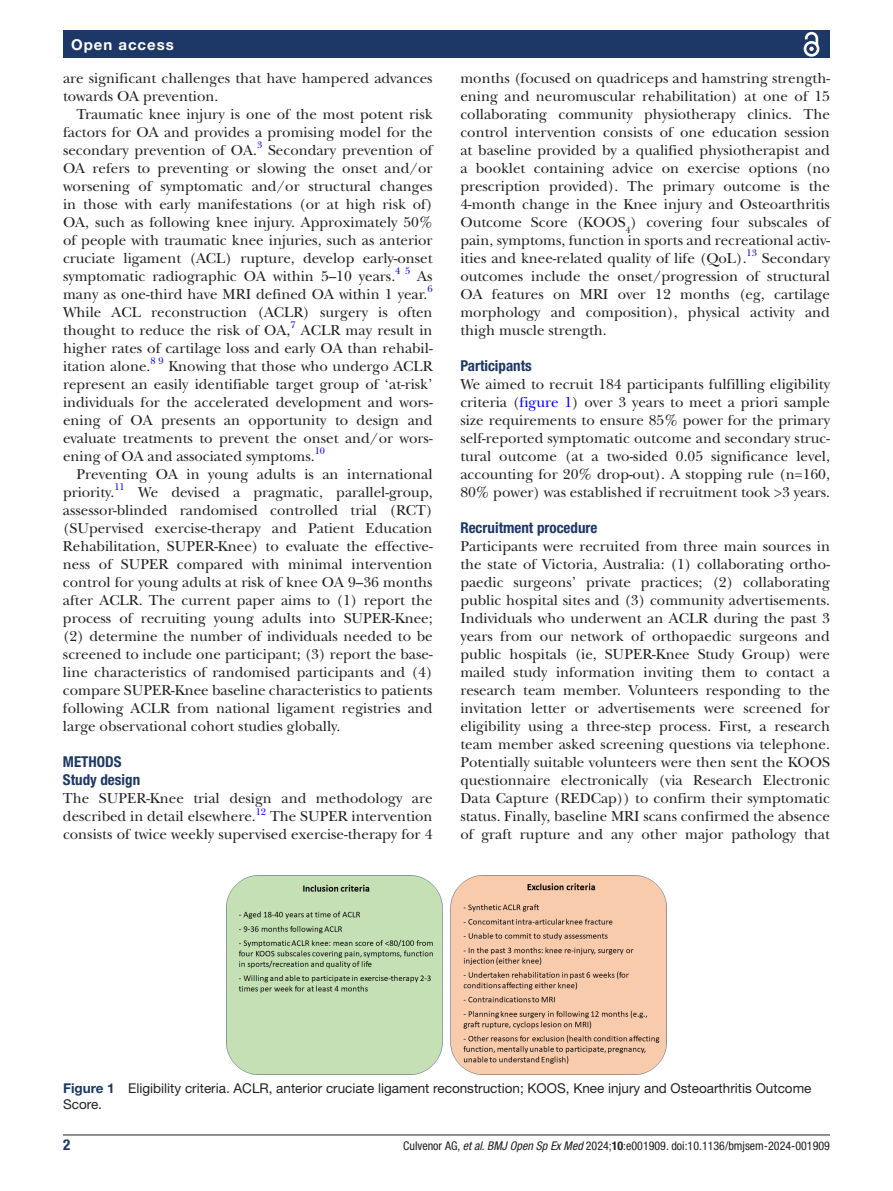
<style>
.page{position:relative;width:893px;height:1191px;background:#fff}
.page>*{position:absolute;margin:0;border:0;box-sizing:border-box;transform-origin:0 0}
.t1{font:15px/18px "New Baskerville";color:#231f20;text-align:justify}
.t2{font:700 condensed 15px/18px "Helvetica Neue LT Std";color:#1d3766}
.t3{font:700 15px "Helvetica Neue LT Std";letter-spacing:.065em;color:#fff}
.t4{font:13.5px/16.5px "Helvetica Neue LT Std";color:#231f20}
.t5{font:condensed 12px "Helvetica Neue LT Std";color:#231f20}
.t6{font:9.9px "New Baskerville";color:#00f}
.s1{color:#00f}
.s2{font-weight:700;color:#1d3766}
.s3{font-style:italic}
.s4{font-weight:700}
</style>
<div class="page">
<hr style="left:63px;top:1134px;width:767px;height:1px;background:#231f20">
<div style="left:63px;top:31px;width:767px;height:27px;background:#1d3766"></div>
<svg style="left:803px;top:31px;width:17px;height:26px"></svg>
<img style="left:227px;top:875px;width:439px;height:199px">
<p class="t3" style="left:71px;top:35px;width:104px">Open access</p>
<p class="t1" style="left:63px;top:69px;width:371px">are significant challenges that have hampered advances towards OA prevention.</p>
<p class="t1" style="left:63px;top:105px;width:371px;text-indent:14px">Traumatic knee injury is one of the most potent risk factors for OA and provides a promising model for the secondary prevention of OA.</p>
<p class="t6" style="left:257px;top:139px;width:7px">3</p>
<p class="t1" style="left:63px;top:141px;width:371px;text-indent:205px">Secondary prevention of OA refers to preventing or slowing the onset and/or worsening of symptomatic and/or structural changes in those with early manifestations (or at high risk of)<br>OA, such as following knee injury. Approximately 50% of people with traumatic knee injuries, such as anterior cruciate ligament (ACL) rupture, develop early-onset symptomatic radiographic OA within 5–10 years.</p>
<p class="t6" style="left:395px;top:265px;width:17px">4 5</p>
<p class="t1" style="left:63px;top:267px;width:371px;text-indent:354px">As many as one-third have MRI defined OA within 1 year.</p>
<p class="t6" style="left:427px;top:283px;width:7px">6</p>
<p class="t1" style="left:63px;top:303px;width:371px">While ACL reconstruction (ACLR) surgery is often thought to reduce the risk of OA,</p>
<p class="t6" style="left:290px;top:319px;width:7px">7</p>
<p class="t1" style="left:63px;top:321px;width:371px;text-indent:238px">ACLR may result in higher rates of cartilage loss and early OA than rehabil&shy;itation alone.</p>
<p class="t6" style="left:150px;top:355px;width:15px">8 9</p>
<p class="t1" style="left:63px;top:357px;width:371px;text-indent:105px">Knowing that those who undergo ACLR represent an easily identifiable target group of ‘at-risk’ individuals for the accelerated development and wors&shy;ening of OA presents an opportunity to design and evaluate treatments to prevent the onset and/or wors&shy;ening of OA and associated symptoms.<sup>10</sup></p>
<p class="t1" style="left:63px;top:465px;width:371px;text-indent:14px">Preventing OA in young adults is an international priority.</p>
<p class="t6" style="left:114px;top:481px;width:12px">11</p>
<p class="t1" style="left:63px;top:483px;width:371px;text-indent:75px">We devised a pragmatic, parallel-group, assessor-blinded randomised controlled trial (RCT) (SUpervised exercise-therapy and Patient Education Rehabilitation, SUPER-Knee) to evaluate the effective&shy;ness of SUPER compared with minimal intervention control for young adults at risk of knee OA 9–36 months after ACLR. The current paper aims to (1) report the process of recruiting young adults into SUPER-Knee; (2) determine the number of individuals needed to be screened to include one participant; (3) report the base&shy;line characteristics of randomised participants and (4) compare SUPER-Knee baseline characteristics to patients following ACLR from national ligament registries and large observational cohort studies globally.</p>
<p class="t2" style="left:63px;top:752px;width:79px">METHODS<br>Study design</p>
<p class="t1" style="left:63px;top:789px;width:371px">The SUPER-Knee trial design and methodology are described in detail elsewhere.</p>
<p class="t6" style="left:256px;top:805px;width:12px">12</p>
<p class="t1" style="left:63px;top:807px;width:371px;text-align:right">The SUPER intervention<br>consists of twice weekly supervised exercise-therapy for 4</p>
<p class="t1" style="left:460px;top:69px;width:371px">months (focused on quadriceps and hamstring strength&shy;ening and neuromuscular rehabilitation) at one of 15 collaborating community physiotherapy clinics. The control intervention consists of one education session at baseline provided by a qualified physiotherapist and a booklet containing advice on exercise options (no prescription provided). The primary outcome is the 4-month change in the Knee injury and Osteoarthritis Outcome Score (KOOS<sub>4</sub>) covering four subscales of pain, symptoms, function in sports and recreational activ&shy;ities and knee-related quality of life (QoL).</p>
<p class="t6" style="left:747px;top:247px;width:12px">13</p>
<p class="t1" style="left:460px;top:249px;width:371px;text-indent:301px">Secondary outcomes include the onset/progression of structural OA features on MRI over 12 months (eg, cartilage morphology and composition), physical activity and thigh muscle strength.</p>
<p class="t2" style="left:460px;top:356px;width:73px">Participants</p>
<p class="t1" style="left:460px;top:375px;width:371px">We aimed to recruit 184 participants fulfilling eligibility criteria (<span class="s1">figure 1</span>) over 3 years to meet a priori sample size requirements to ensure 85% power for the primary self-reported symptomatic outcome and secondary struc&shy;tural outcome (at a two-sided 0.05 significance level, accounting for 20% drop-out). A stopping rule (n=160, 80% power) was established if recruitment took &gt;3 years.</p>
<p class="t2" style="left:460px;top:518px;width:139px">Recruitment procedure</p>
<p class="t1" style="left:460px;top:537px;width:371px">Participants were recruited from three main sources in the state of Victoria, Australia: (1) collaborating ortho&shy;paedic surgeons’ private practices; (2) collaborating public hospital sites and (3) community advertisements.<br>Individuals who underwent an ACLR during the past 3 years from our network of orthopaedic surgeons and public hospitals (ie, SUPER-Knee Study Group) were mailed study information inviting them to contact a research team member. Volunteers responding to the invitation letter or advertisements were screened for eligibility using a three-step process. First, a research team member asked screening questions via telephone.<br>Potentially suitable volunteers were then sent the KOOS questionnaire electronically (via Research Electronic Data Capture (REDCap)) to confirm their symptomatic status. Finally, baseline MRI scans confirmed the absence of graft rupture and any other major pathology that</p>
<p class="t4" style="left:63px;top:1079px;width:750px"><span class="s2">Figure 1</span> Eligibility criteria. ACLR, anterior cruciate ligament reconstruction; KOOS, Knee injury and Osteoarthritis Outcome<br>Score.</p>
<p class="t2" style="left:63px;top:1135px;width:9px">2</p>
<p class="t5" style="left:403px;top:1138px;width:428px">Culvenor AG, <span class="s3">et al</span>. <span class="s3">BMJ Open Sp Ex Med</span> 2024;<span class="s4">10</span>:e001909. doi:10.1136/bmjsem-2024-001909</p>
</div>
